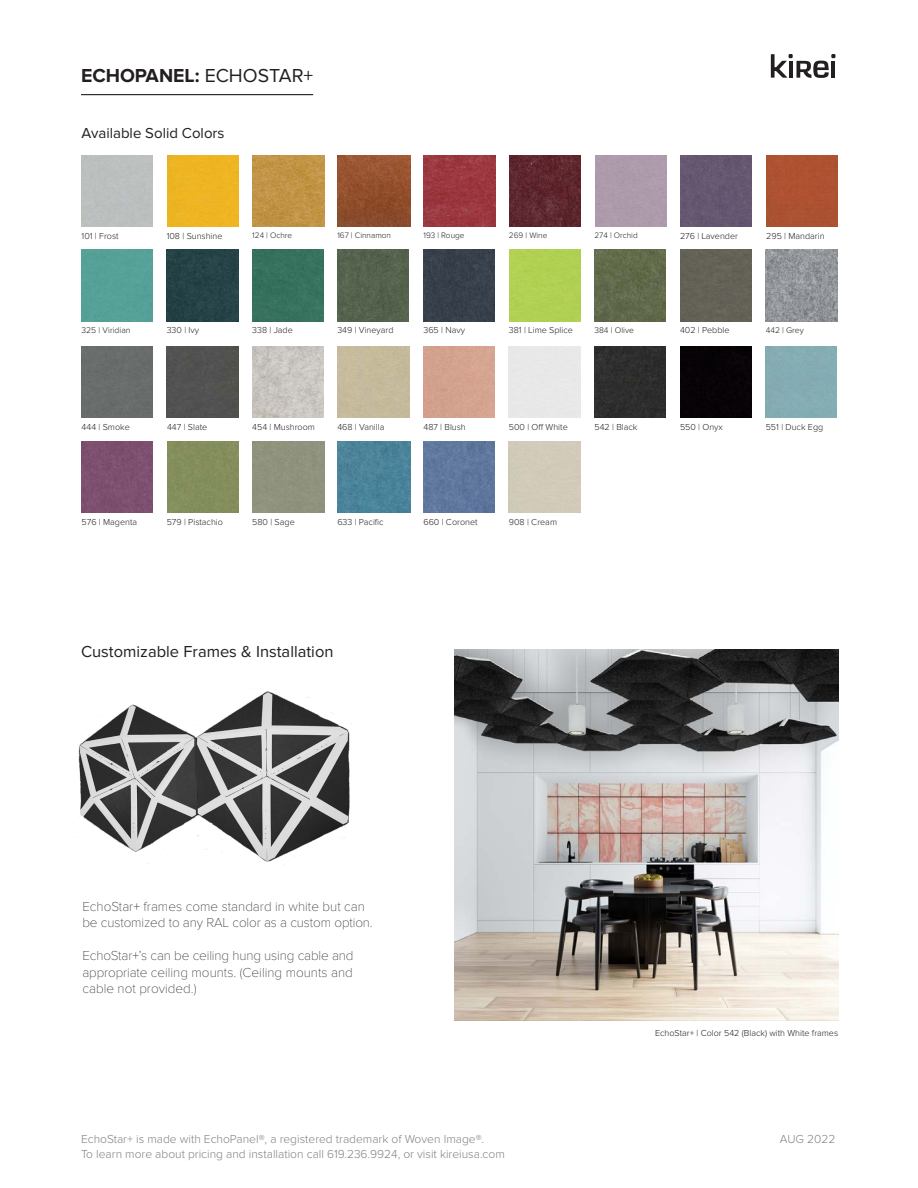
<style>
.page{position:relative;width:918px;height:1188px;background:#fff}
.page>*{position:absolute;margin:0;border:0;box-sizing:border-box;transform-origin:0 0}
.t1{font:700 19.5px "Proxima Nova";color:#231f20}
.t2{font:16.5px "Proxima Nova";color:#231f20}
.t3{font:15px "Proxima Nova";color:#231f20}
.Text{font:100 13.5px/16.5px "Proxima Nova T";color:#231f20}
.t4{font:300 12px/14.4px "Proxima Nova";color:#808285}
.t5{font:300 9px "Proxima Nova";color:#231f20}
.t6{font:300 8.7px "Proxima Nova";color:#231f20}
.t7{font:300 8.55px "Proxima Nova";color:#231f20}
.t8{font:300 8.25px "Proxima Nova";color:#231f20}
.s1{font-weight:400}
</style>
<div class="page">
<svg style="left:771px;top:54px;width:64px;height:24px"></svg>
<div style="left:167px;top:250px;width:71px;height:71px;background:#254246"></div>
<div style="left:82px;top:250px;width:71px;height:71px;background:#55a197"></div>
<div style="left:423px;top:250px;width:72px;height:71px;background:#373f4b"></div>
<div style="left:82px;top:346px;width:71px;height:72px;background:#686c6b"></div>
<div style="left:82px;top:442px;width:71px;height:71px;background:#7d506f"></div>
<div style="left:167px;top:442px;width:71px;height:71px;background:#848e5c"></div>
<img style="left:252px;top:346px;width:72px;height:72px">
<div style="left:167px;top:155px;width:71px;height:71px;background:#eeb523"></div>
<div style="left:252px;top:250px;width:72px;height:71px;background:#37715d"></div>
<div style="left:167px;top:346px;width:71px;height:72px;background:#515251"></div>
<img style="left:337px;top:442px;width:73px;height:71px">
<img style="left:253px;top:155px;width:71px;height:71px">
<div style="left:337px;top:250px;width:72px;height:71px;background:#55624e"></div>
<img style="left:423px;top:442px;width:72px;height:71px">
<img style="left:338px;top:155px;width:72px;height:71px">
<img style="left:424px;top:155px;width:71px;height:71px">
<img style="left:509px;top:155px;width:72px;height:71px">
<div style="left:509px;top:250px;width:71px;height:71px;background:#b1d053"></div>
<div style="left:594px;top:346px;width:72px;height:72px;background:#2d2d2d"></div>
<img style="left:595px;top:250px;width:71px;height:71px">
<div style="left:680px;top:346px;width:71px;height:72px;background:#070307"></div>
<div style="left:681px;top:155px;width:71px;height:71px;background:#655770"></div>
<div style="left:680px;top:250px;width:71px;height:71px;background:#646256"></div>
<div style="left:766px;top:155px;width:71px;height:71px;background:#ad5232"></div>
<img style="left:766px;top:250px;width:71px;height:71px">
<img style="left:73px;top:691px;width:279px;height:173px">
<img style="left:454px;top:649px;width:384px;height:372px">
<hr style="left:81px;top:94px;width:232px;height:1px;background:#231f20">
<p class="t1" style="left:81px;top:64px;width:234px">ECHOPANEL: <span class="s1">ECHOSTAR+</span></p>
<p class="t3" style="left:82px;top:125px;width:145px">Available Solid Colors</p>
<p class="t5" style="left:82px;top:230px;width:39px">101 | Frost</p>
<p class="t5" style="left:167px;top:230px;width:57px">108 | Sunshine</p>
<p class="t8" style="left:252px;top:231px;width:41px">124 | Ochre</p>
<p class="t8" style="left:337px;top:231px;width:55px">167 | Cinnamon</p>
<p class="t8" style="left:423px;top:231px;width:43px">193 | Rouge</p>
<p class="t8" style="left:509px;top:231px;width:40px">269 | Wine</p>
<p class="t8" style="left:594px;top:231px;width:45px">274 | Orchid</p>
<p class="t5" style="left:680px;top:230px;width:60px">276 | Lavender</p>
<p class="t5" style="left:766px;top:230px;width:60px">295 | Mandarin</p>
<p class="t6" style="left:82px;top:325px;width:50px">325 | Viridian</p>
<p class="t5" style="left:167px;top:325px;width:34px">330 | Ivy</p>
<p class="t5" style="left:252px;top:325px;width:42px">338 | Jade</p>
<p class="t5" style="left:337px;top:325px;width:58px">349 | Vineyard</p>
<p class="t5" style="left:423px;top:325px;width:43px">365 | Navy</p>
<p class="t5" style="left:509px;top:325px;width:66px">381 | Lime Splice</p>
<p class="t7" style="left:594px;top:325px;width:41px">384 | Olive</p>
<p class="t5" style="left:680px;top:325px;width:51px">402 | Pebble</p>
<p class="t7" style="left:766px;top:325px;width:40px">442 | Grey</p>
<p class="t5" style="left:82px;top:422px;width:50px">444 | Smoke</p>
<p class="t5" style="left:167px;top:422px;width:42px">447 | Slate</p>
<p class="t5" style="left:252px;top:422px;width:64px">454 | Mushroom</p>
<p class="t5" style="left:337px;top:422px;width:49px">468 | Vanilla</p>
<p class="t5" style="left:423px;top:422px;width:44px">487 | Blush</p>
<p class="t5" style="left:509px;top:422px;width:60px">500 | Off White</p>
<p class="t5" style="left:594px;top:422px;width:45px">542 | Black</p>
<p class="t5" style="left:680px;top:422px;width:44px">550 | Onyx</p>
<p class="t5" style="left:766px;top:422px;width:59px">551 | Duck Egg</p>
<p class="t5" style="left:82px;top:517px;width:57px">576 | Magenta</p>
<p class="t5" style="left:167px;top:517px;width:58px">579 | Pistachio</p>
<p class="t5" style="left:252px;top:517px;width:44px">580 | Sage</p>
<p class="t5" style="left:423px;top:517px;width:56px">660 | Coronet</p>
<p class="t5" style="left:337px;top:517px;width:48px">633 | Pacific</p>
<p class="t5" style="left:509px;top:517px;width:50px">908 | Cream</p>
<p class="t2" style="left:81px;top:642px;width:254px">Customizable Frames &amp; Installation</p>
<p class="Text" style="left:82px;top:898px;width:292px">EchoStar+ frames come standard in white but can be customized to any RAL color as a custom option.</p>
<p class="Text" style="left:82px;top:948px;width:273px;text-align:justify">EchoStar+’s can be ceiling hung using cable and appropriate ceiling mounts. (Ceiling mounts and cable not provided.)</p>
<p class="t5" style="left:655px;top:1028px;width:185px">EchoStar+ | Color 542 (Black) with White frames</p>
<h3 class="t4" style="left:81px;top:1132px;width:425px">EchoStar+ is made with EchoPanel®, a registered trademark of Woven Image®.<br>To learn more about pricing and installation call 619.236.9924, or visit kireiusa.com</h3>
<h3 class="t4" style="left:780px;top:1132px;width:57px">AUG 2022</h3>
</div>
